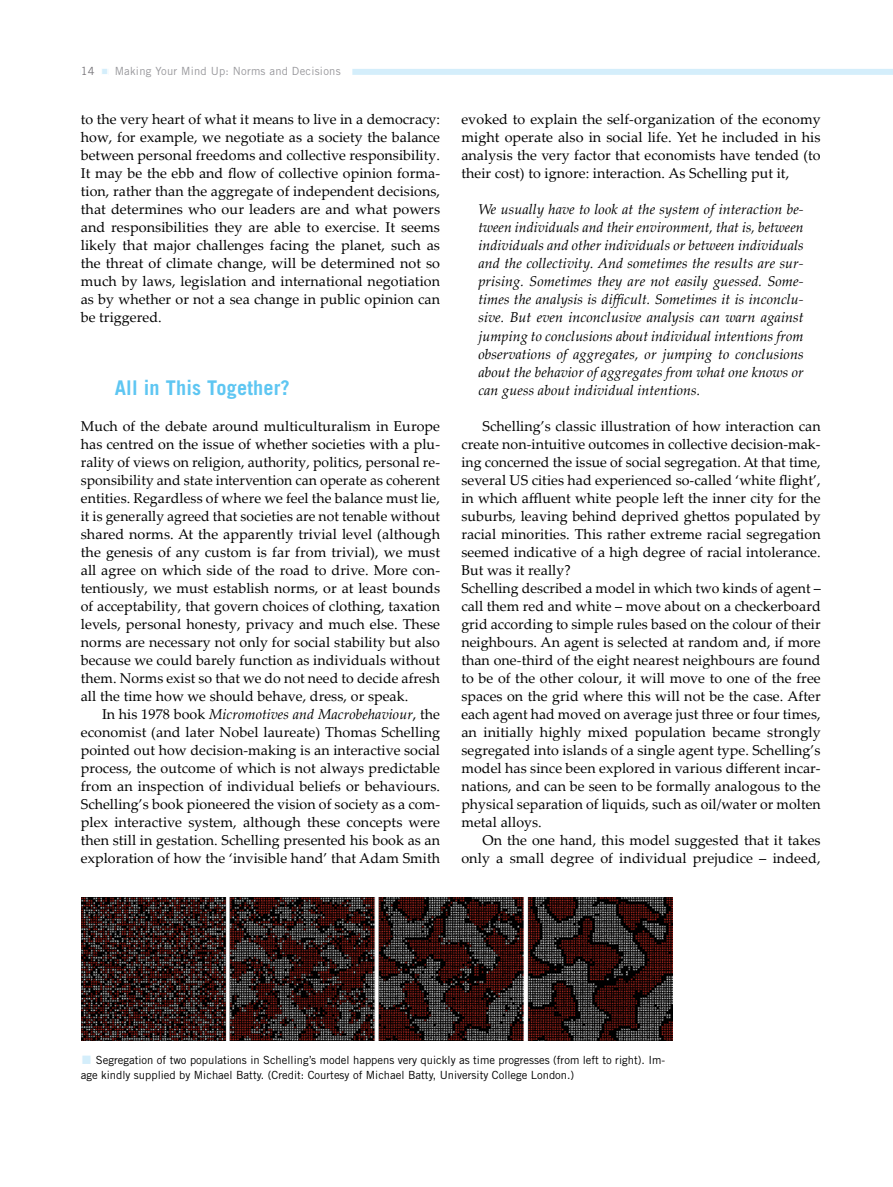
<style>
.page{position:relative;width:893px;height:1187px;background:#fff}
.page>*{position:absolute;margin:0;border:0;box-sizing:border-box;transform-origin:0 0}
.Headline-1{font:700 20.25px "Trade Gothic LT Std";letter-spacing:.01em;color:#5ec6f2}
.Bodytext-2{font:14.25px/18px "Palatino Linotype";letter-spacing:.005em;color:#000;text-align:justify}
.Bodytext-1{font:14.25px/18px "Palatino Linotype";letter-spacing:.005em;color:#000;text-align:justify}
.Bodytext-Zitat{font:italic 14.25px/18px "Palatino Linotype";letter-spacing:.005em;color:#000;text-align:justify}
.t1{font:11.25px/15px "Trade Gothic LT Std";color:#000}
.Runninghead_Textpage{font:11.25px "Trade Gothic LT Std";letter-spacing:.02em;color:#98989c}
.s1{color:#757378}
.s2{font-family:"Minion Pro";font-size:18px;color:#d4eefb}
.s3{font-style:italic}
.s4{font-family:"Minion Pro";font-size:28.5px;color:#d4eefb}
</style>
<div class="page">
<div style="left:81px;top:69px;width:812px;height:6px;background:#d4eefb"></div>
<div style="left:81px;top:67px;width:20px;height:10px;background:#fff"></div>
<div style="left:101px;top:68px;width:8px;height:10px;background:#fff"></div>
<div style="left:109px;top:67px;width:243px;height:10px;background:#fff"></div>
<img style="left:82px;top:897px;width:590px;height:143px">
<p class="Runninghead_Textpage" style="left:81px;top:64px;width:261px"><span class="s1">14</span> <span class="s2">■</span> Making Your Mind Up: Norms and Decisions</p>
<p class="Bodytext-2" style="left:81px;top:110px;width:361px">to the very heart of what it means to live in a democracy: how, for example, we negotiate as a society the balance between personal freedoms and collective responsibility.<br>It may be the ebb and flow of collective opinion forma&shy;tion, rather than the aggregate of independent decisions, that determines who our leaders are and what powers and responsibilities they are able to exercise. It seems likely that major challenges facing the planet, such as the threat of climate change, will be determined not so much by laws, legislation and international negotiation as by whether or not a sea change in public opinion can be triggered.</p>
<p class="Headline-1" style="left:115px;top:375px;width:177px">All in This Together?</p>
<p class="Bodytext-1" style="left:81px;top:416px;width:361px">Much of the debate around multiculturalism in Europe has centred on the issue of whether societies with a plu&shy;rality of views on religion, authority, politics, personal re&shy;sponsibility and state intervention can operate as coherent entities. Regardless of where we feel the balance must lie, it is generally agreed that societies are not tenable without shared norms. At the apparently trivial level (although the genesis of any custom is far from trivial), we must all agree on which side of the road to drive. More con&shy;tentiously, we must establish norms, or at least bounds of acceptability, that govern choices of clothing, taxation levels, personal honesty, privacy and much else. These norms are necessary not only for social stability but also because we could barely function as individuals without them. Norms exist so that we do not need to decide afresh all the time how we should behave, dress, or speak.</p>
<p class="Bodytext-2" style="left:81px;top:704px;width:361px;text-indent:21px">In his 1978 book <span class="s3">Micromotives and Macrobehaviour</span>, the economist (and later Nobel laureate) Thomas Schelling pointed out how decision-making is an interactive social process, the outcome of which is not always predictable from an inspection of individual beliefs or behaviours.<br>Schelling’s book pioneered the vision of society as a com&shy;plex interactive system, although these concepts were then still in gestation. Schelling presented his book as an exploration of how the ‘invisible hand’ that Adam Smith</p>
<p class="Bodytext-2" style="left:461px;top:110px;width:361px">evoked to explain the self-organization of the economy might operate also in social life. Yet he included in his analysis the very factor that economists have tended (to their cost) to ignore: interaction. As Schelling put it,</p>
<p class="Bodytext-Zitat" style="left:478px;top:200px;width:327px">We usually have to look at the system of interaction be&shy;tween individuals and their environment, that is, between individuals and other individuals or between individuals and the collectivity. And sometimes the results are sur&shy;prising. Sometimes they are not easily guessed. Some&shy;times the analysis is difficult. Sometimes it is inconclu&shy;sive. But even inconclusive analysis can warn against jumping to conclusions about individual intentions from observations of aggregates, or jumping to conclusions about the behavior of aggregates from what one knows or can guess about individual intentions.</p>
<p class="Bodytext-2" style="left:461px;top:416px;width:361px;text-indent:21px">Schelling’s classic illustration of how interaction can create non-intuitive outcomes in collective decision-mak&shy;ing concerned the issue of social segregation. At that time, several US cities had experienced so-called ‘white flight’, in which affluent white people left the inner city for the suburbs, leaving behind deprived ghettos populated by racial minorities. This rather extreme racial segregation seemed indicative of a high degree of racial intolerance.<br>But was it really?</p>
<p class="Bodytext-1" style="left:461px;top:578px;width:361px">Schelling described a model in which two kinds of agent – call them red and white – move about on a checkerboard grid according to simple rules based on the colour of their neighbours. An agent is selected at random and, if more than one-third of the eight nearest neighbours are found to be of the other colour, it will move to one of the free spaces on the grid where this will not be the case. After each agent had moved on average just three or four times, an initially highly mixed population became strongly segregated into islands of a single agent type. Schelling’s model has since been explored in various different incar&shy;nations, and can be seen to be formally analogous to the physical separation of liquids, such as oil/water or molten metal alloys.</p>
<p class="Bodytext-2" style="left:461px;top:830px;width:361px;text-align:right">On the one hand, this model suggested that it takes only a small degree of individual prejudice – indeed,</p>
<p class="t1" style="left:81px;top:1052px;width:586px"><span class="s4">■</span> Segregation of two populations in Schelling’s model happens very quickly as time progresses (from left to right). Im&shy;age kindly supplied by Michael Batty. (Credit: Courtesy of Michael Batty, University College London.)</p>
</div>
